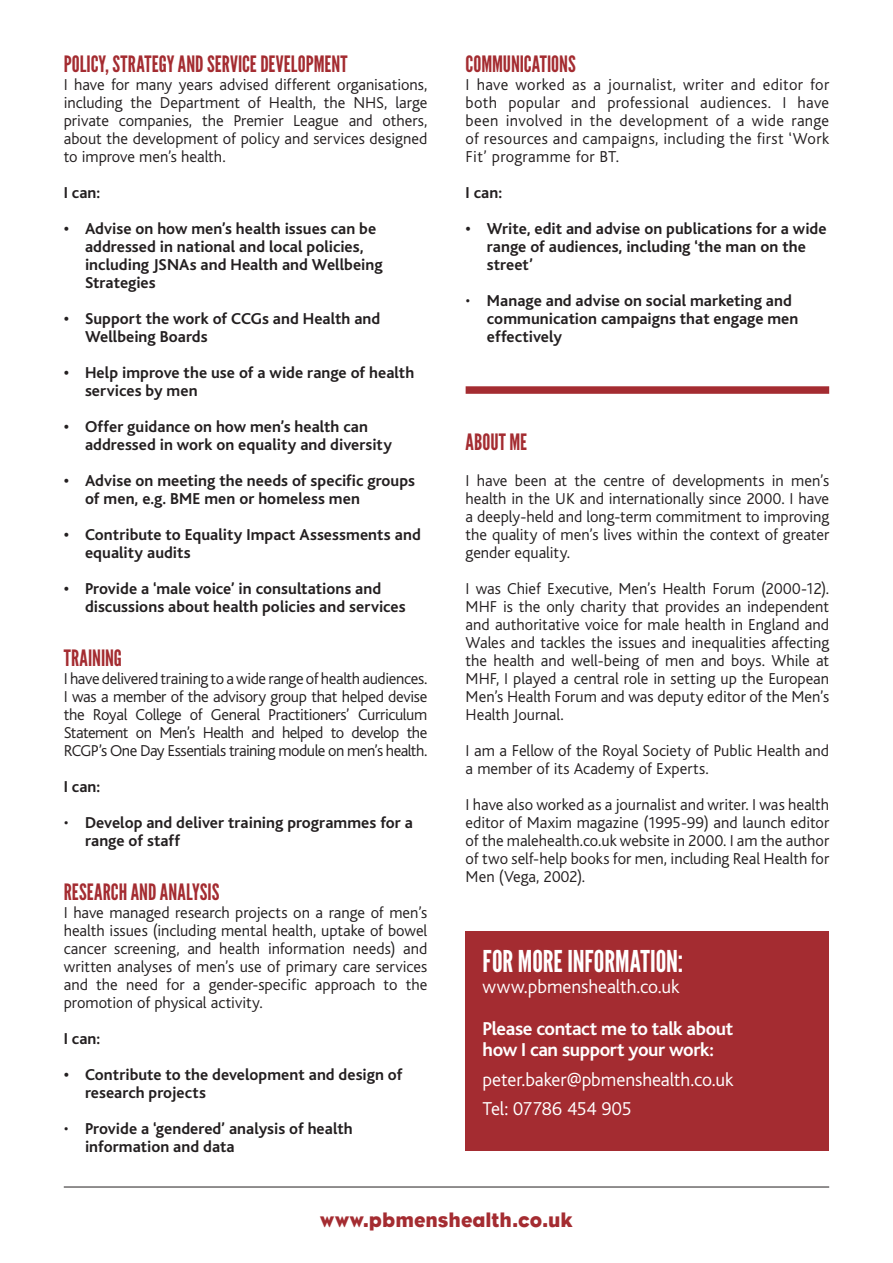
<style>
.page{position:relative;width:893px;height:1263px;background:#fff}
.page>*{position:absolute;margin:0;border:0;box-sizing:border-box;transform-origin:0 0}
.t1{font:30px "League Gothic";letter-spacing:-.005em;color:#fff}
.t2{font:22.5px "League Gothic";color:#a42c31}
.t3{font:21px "Eagle";color:#a42c31}
.t4{font:300 19.5px "Bliss";letter-spacing:-.005em;color:#fff}
.t5{font:700 19.5px/21px "Bliss";letter-spacing:-.02em;color:#fff}
.p_FIRST_PARA{font:300 16.5px/18px "Bliss";color:#231f20;text-align:justify}
.p_FIRST_PARA-2{font:700 16.5px/18px "Bliss";letter-spacing:.005em;color:#231f20}
.s1{font-weight:300}
</style>
<div class="page">
<hr style="left:64px;top:1187px;width:765px;height:1px;background:#231f20">
<div style="left:466px;top:932px;width:363px;height:219px;background:#a42c31"></div>
<div style="left:466px;top:386px;width:363px;height:8px;background:#a42c31"></div>
<p class="t2" style="left:64px;top:51px;width:285px">POLICY, STRATEGY AND SERVICE DEVELOPMENT</p>
<p class="p_FIRST_PARA" style="left:64px;top:76px;width:365px">I have for many years advised different organisations, including the Department of Health, the NHS, large private companies, the Premier League and others, about the development of policy and services designed to improve men’s health.</p>
<p class="p_FIRST_PARA-2" style="left:64px;top:184px;width:38px">I can:</p>
<p class="p_FIRST_PARA-2" style="left:85px;top:220px;width:299px;text-indent:-21px">• Advise on how men’s health issues can be addressed in national and local policies, including JSNAs and Health and Wellbeing Strategies</p>
<p class="p_FIRST_PARA-2" style="left:85px;top:310px;width:297px;text-indent:-21px">• Support the work of CCGs and Health and<br>Wellbeing Boards</p>
<p class="p_FIRST_PARA-2" style="left:85px;top:364px;width:331px;text-indent:-21px">• Help improve the use of a wide range of health services by men</p>
<p class="p_FIRST_PARA-2" style="left:85px;top:418px;width:308px;text-indent:-21px">• Offer guidance on how men’s health can addressed in work on equality and diversity</p>
<p class="p_FIRST_PARA-2" style="left:85px;top:472px;width:332px;text-indent:-21px">• Advise on meeting the needs of specific groups of men, e.g. BME men or homeless men</p>
<p class="p_FIRST_PARA-2" style="left:85px;top:526px;width:337px;text-indent:-21px">• Contribute to Equality Impact Assessments and equality audits</p>
<p class="p_FIRST_PARA-2" style="left:85px;top:580px;width:322px;text-indent:-21px">• Provide a ‘male voice’ in consultations and discussions about health policies and services</p>
<p class="t2" style="left:64px;top:645px;width:60px">TRAINING</p>
<p class="p_FIRST_PARA" style="left:64px;top:670px;width:365px">I have delivered training to a wide range of health audiences.<br>I was a member of the advisory group that helped devise the Royal College of General Practitioners’ Curriculum Statement on Men’s Health and helped to develop the RCGP’s One Day Essentials training module on men’s health.</p>
<p class="p_FIRST_PARA-2" style="left:64px;top:778px;width:38px">I can:</p>
<p class="p_FIRST_PARA-2" style="left:85px;top:814px;width:329px;text-indent:-21px"><span class="s1">•</span> Develop and deliver training programmes for a range of staff</p>
<p class="t2" style="left:64px;top:879px;width:157px">RESEARCH AND ANALYSIS</p>
<p class="p_FIRST_PARA" style="left:64px;top:904px;width:365px">I have managed research projects on a range of men’s health issues (including mental health, uptake of bowel cancer screening, and health information needs) and written analyses of men’s use of primary care services and the need for a gender-specific approach to the promotion of physical activity.</p>
<p class="p_FIRST_PARA-2" style="left:64px;top:1030px;width:38px">I can:</p>
<p class="p_FIRST_PARA-2" style="left:85px;top:1066px;width:319px;text-indent:-21px">• Contribute to the development and design of research projects</p>
<p class="p_FIRST_PARA-2" style="left:85px;top:1120px;width:269px;text-indent:-21px"><span class="s1">•</span> Provide a ‘gendered’ analysis of health information and data</p>
<p class="t2" style="left:466px;top:51px;width:112px">COMMUNICATIONS</p>
<p class="p_FIRST_PARA" style="left:466px;top:76px;width:365px">I have worked as a journalist, writer and editor for both popular and professional audiences. I have been involved in the development of a wide range of resources and campaigns, including the first ‘Work Fit’ programme for BT.</p>
<p class="p_FIRST_PARA-2" style="left:466px;top:184px;width:38px">I can:</p>
<p class="p_FIRST_PARA-2" style="left:487px;top:220px;width:341px;text-indent:-21px">• Write, edit and advise on publications for a wide range of audiences, including ‘the man on the street’</p>
<p class="p_FIRST_PARA-2" style="left:487px;top:292px;width:313px;text-indent:-21px"><span class="s1">•</span> Manage and advise on social marketing and communication campaigns that engage men effectively</p>
<p class="t2" style="left:466px;top:429px;width:63px">ABOUT ME</p>
<p class="p_FIRST_PARA" style="left:466px;top:472px;width:365px">I have been at the centre of developments in men’s health in the UK and internationally since 2000. I have a deeply-held and long-term commitment to improving the quality of men’s lives within the context of greater gender equality.</p>
<p class="p_FIRST_PARA" style="left:466px;top:580px;width:365px">I was Chief Executive, Men’s Health Forum (2000-12).<br>MHF is the only charity that provides an independent and authoritative voice for male health in England and Wales and tackles the issues and inequalities affecting the health and well-being of men and boys. While at MHF, I played a central role in setting up the European Men’s Health Forum and was deputy editor of the Men’s Health Journal.</p>
<p class="p_FIRST_PARA" style="left:466px;top:742px;width:365px">I am a Fellow of the Royal Society of Public Health and a member of its Academy of Experts.</p>
<p class="p_FIRST_PARA" style="left:466px;top:796px;width:365px">I have also worked as a journalist and writer. I was health editor of Maxim magazine (1995-99) and launch editor of the malehealth.co.uk website in 2000. I am the author of two self-help books for men, including Real Health for Men (Vega, 2002).</p>
<p class="t1" style="left:483px;top:943px;width:202px">FOR MORE INFORMATION:</p>
<p class="t4" style="left:483px;top:976px;width:198px">www.pbmenshealth.co.uk</p>
<p class="t5" style="left:483px;top:1019px;width:252px">Please contact me to talk about how I can support your work:</p>
<p class="t4" style="left:483px;top:1069px;width:248px">peter.baker@pbmenshealth.co.uk￼</p>
<p class="t4" style="left:483px;top:1098px;width:150px">Tel: 07786 454 905</p>
<p class="t3" style="left:320px;top:1208px;width:254px">www.pbmenshealth.co.uk</p>
</div>
